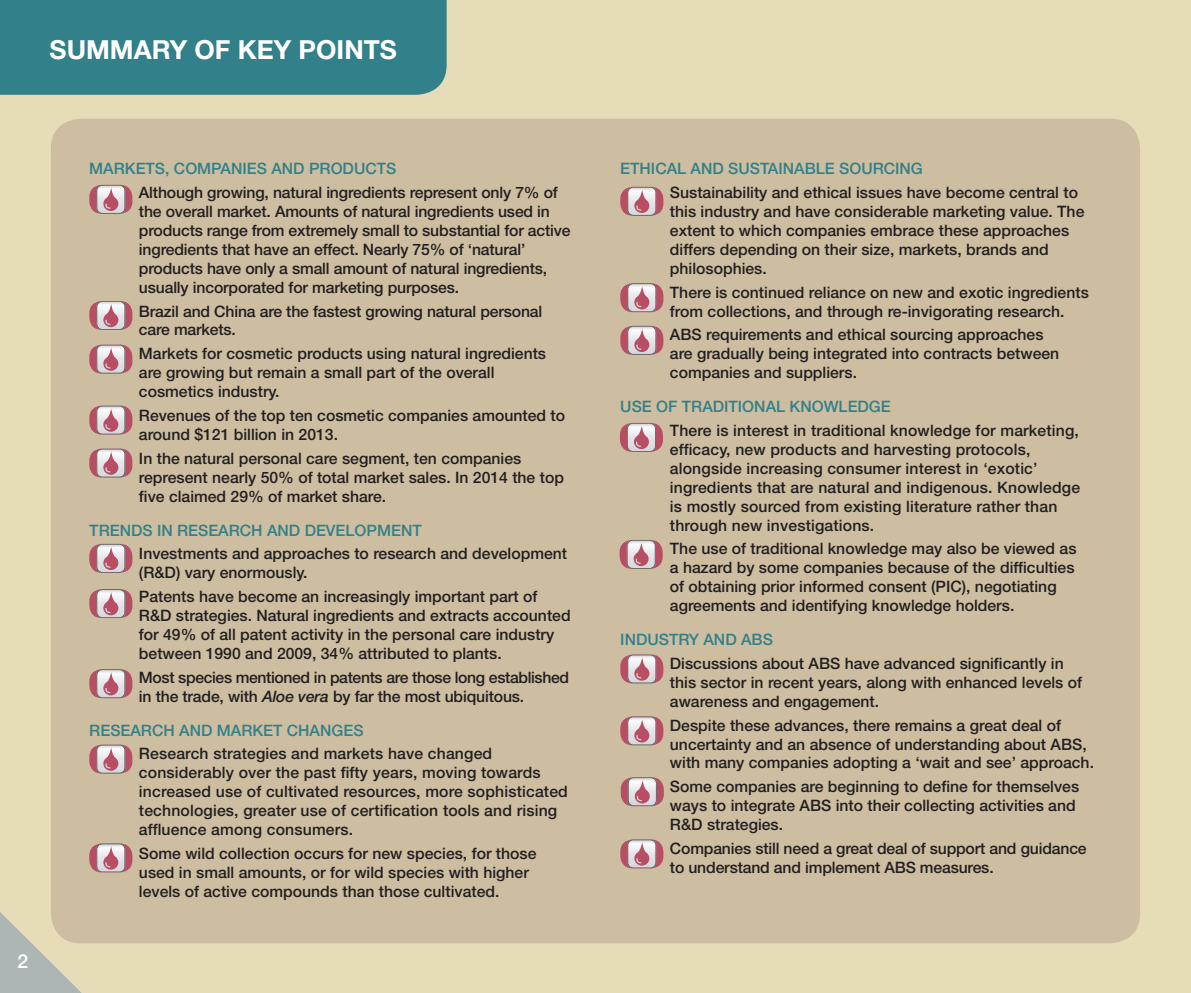
<style>
.page{position:relative;width:1191px;height:993px;background:#fff}
.page>*{position:absolute;margin:0;border:0;box-sizing:border-box;transform-origin:0 0}
.t1{font:700 26.25px "Helvetica Neue LT Std";color:#fff}
.t2{font:500 19.25px "Helvetica Neue LT Std";color:#fff}
.t3{font:500 15.75px/18.9px "Helvetica Neue LT Std";color:#231f20}
.t4{font:500 15.75px "Helvetica Neue LT Std";color:#328089}
.t5{font:500 15.75px/18.9px "Helvetica Neue LT Std";letter-spacing:-.025em;color:#231f20}
.s1{font-style:italic}
</style>
<div class="page">
<div style="left:0;top:0;width:1191px;height:992px;background:#e7dcb8"></div>
<div style="left:51px;top:119px;width:1089px;height:824px;background:#cdbea1;border-radius:30px"></div>
<div style="left:89px;top:185px;width:43px;height:29px;background:#b84e63;border-radius:12px"></div>
<svg style="left:96px;top:185px;width:29px;height:29px"></svg>
<svg style="left:97px;top:185px;width:28px;height:28px"></svg>
<svg style="left:97px;top:186px;width:27px;height:27px"></svg>
<div style="left:89px;top:301px;width:43px;height:29px;background:#b84e63;border-radius:12px"></div>
<svg style="left:96px;top:301px;width:29px;height:29px"></svg>
<svg style="left:97px;top:301px;width:28px;height:28px"></svg>
<svg style="left:97px;top:302px;width:27px;height:27px"></svg>
<div style="left:89px;top:344px;width:43px;height:29px;background:#b84e63;border-radius:12px"></div>
<svg style="left:96px;top:344px;width:29px;height:29px"></svg>
<svg style="left:97px;top:345px;width:28px;height:28px"></svg>
<svg style="left:97px;top:345px;width:27px;height:27px"></svg>
<div style="left:89px;top:405px;width:43px;height:29px;background:#b84e63;border-radius:12px"></div>
<svg style="left:96px;top:405px;width:29px;height:29px"></svg>
<svg style="left:97px;top:406px;width:28px;height:28px"></svg>
<svg style="left:97px;top:406px;width:27px;height:27px"></svg>
<div style="left:89px;top:448px;width:43px;height:29px;background:#b84e63;border-radius:12px"></div>
<svg style="left:96px;top:448px;width:29px;height:29px"></svg>
<svg style="left:97px;top:449px;width:28px;height:28px"></svg>
<svg style="left:97px;top:449px;width:27px;height:27px"></svg>
<div style="left:89px;top:543px;width:43px;height:29px;background:#b84e63;border-radius:12px"></div>
<svg style="left:96px;top:543px;width:29px;height:29px"></svg>
<svg style="left:97px;top:544px;width:28px;height:28px"></svg>
<svg style="left:97px;top:544px;width:27px;height:27px"></svg>
<div style="left:89px;top:589px;width:43px;height:29px;background:#b84e63;border-radius:12px"></div>
<svg style="left:96px;top:589px;width:29px;height:29px"></svg>
<svg style="left:97px;top:589px;width:28px;height:28px"></svg>
<svg style="left:97px;top:589px;width:27px;height:28px"></svg>
<div style="left:89px;top:669px;width:43px;height:29px;background:#b84e63;border-radius:12px"></div>
<svg style="left:96px;top:669px;width:29px;height:29px"></svg>
<svg style="left:97px;top:669px;width:28px;height:28px"></svg>
<svg style="left:97px;top:669px;width:27px;height:28px"></svg>
<div style="left:89px;top:744px;width:43px;height:29px;background:#b84e63;border-radius:12px"></div>
<svg style="left:96px;top:744px;width:29px;height:29px"></svg>
<svg style="left:97px;top:744px;width:28px;height:28px"></svg>
<svg style="left:97px;top:745px;width:27px;height:27px"></svg>
<div style="left:89px;top:843px;width:43px;height:29px;background:#b84e63;border-radius:12px"></div>
<svg style="left:96px;top:843px;width:29px;height:29px"></svg>
<svg style="left:97px;top:843px;width:28px;height:28px"></svg>
<svg style="left:97px;top:844px;width:27px;height:27px"></svg>
<div style="left:620px;top:187px;width:43px;height:29px;background:#b84e63;border-radius:12px"></div>
<svg style="left:627px;top:187px;width:29px;height:29px"></svg>
<svg style="left:628px;top:187px;width:28px;height:28px"></svg>
<svg style="left:628px;top:187px;width:27px;height:28px"></svg>
<div style="left:620px;top:283px;width:43px;height:29px;background:#b84e63;border-radius:12px"></div>
<svg style="left:627px;top:283px;width:29px;height:29px"></svg>
<svg style="left:628px;top:283px;width:28px;height:28px"></svg>
<svg style="left:628px;top:284px;width:27px;height:27px"></svg>
<div style="left:620px;top:326px;width:43px;height:28px;background:#b84e63;border-radius:12px"></div>
<svg style="left:627px;top:326px;width:29px;height:28px"></svg>
<svg style="left:628px;top:326px;width:28px;height:28px"></svg>
<svg style="left:628px;top:326px;width:27px;height:28px"></svg>
<div style="left:620px;top:423px;width:43px;height:28px;background:#b84e63;border-radius:12px"></div>
<svg style="left:627px;top:423px;width:29px;height:28px"></svg>
<svg style="left:628px;top:423px;width:27px;height:28px"></svg>
<svg style="left:619px;top:539px;width:43px;height:29px"></svg>
<svg style="left:626px;top:539px;width:29px;height:29px"></svg>
<svg style="left:627px;top:540px;width:28px;height:28px"></svg>
<div style="left:620px;top:654px;width:43px;height:29px;background:#b84e63;border-radius:12px"></div>
<svg style="left:627px;top:654px;width:29px;height:29px"></svg>
<svg style="left:628px;top:654px;width:28px;height:28px"></svg>
<svg style="left:628px;top:655px;width:27px;height:27px"></svg>
<div style="left:620px;top:716px;width:43px;height:29px;background:#b84e63;border-radius:12px"></div>
<svg style="left:627px;top:716px;width:29px;height:29px"></svg>
<svg style="left:628px;top:716px;width:28px;height:28px"></svg>
<svg style="left:628px;top:717px;width:27px;height:27px"></svg>
<div style="left:621px;top:777px;width:43px;height:28px;background:#b84e63;border-radius:12px"></div>
<svg style="left:628px;top:777px;width:28px;height:28px"></svg>
<div style="left:620px;top:839px;width:43px;height:29px;background:#b84e63;border-radius:12px"></div>
<svg style="left:627px;top:839px;width:29px;height:29px"></svg>
<svg style="left:628px;top:839px;width:28px;height:28px"></svg>
<svg style="left:628px;top:840px;width:27px;height:27px"></svg>
<div style="left:0;top:0;width:446px;height:95px;background:#328089"></div>
<svg style="left:0;top:912px;width:97px;height:80px"></svg>
<h1 class="t1" style="left:50px;top:34px;width:349px">SUMMARY OF KEY POINTS</h1>
<p class="t2" style="left:18px;top:949px;width:12px">2</p>
<p class="t4" style="left:89px;top:159px;width:308px">MARKETS, COMPANIES AND PRODUCTS</p>
<p class="t3" style="left:139px;top:183px;width:433px">Although growing, natural ingredients represent only 7% of the overall market. Amounts of natural ingredients used in products range from extremely small to substantial for active ingredients that have an effect. Nearly 75% of ‘natural’ products have only a small amount of natural ingredients, usually incorporated for marketing purposes.</p>
<p class="t3" style="left:139px;top:301px;width:405px">Brazil and China are the fastest growing natural personal care markets.</p>
<p class="t3" style="left:139px;top:344px;width:409px">Markets for cosmetic products using natural ingredients are growing but remain a small part of the overall cosmetics industry.</p>
<p class="t3" style="left:139px;top:406px;width:427px">Revenues of the top ten cosmetic companies amounted to around $121 billion in 2013.</p>
<p class="t3" style="left:139px;top:448px;width:426px">In the natural personal care segment, ten companies represent nearly 50% of total market sales. In 2014 the top five claimed 29% of market share.</p>
<p class="t4" style="left:89px;top:520px;width:334px">TRENDS IN RESEARCH AND DEVELOPMENT</p>
<p class="t3" style="left:139px;top:544px;width:430px">Investments and approaches to research and development (R&amp;D) vary enormously.</p>
<p class="t3" style="left:139px;top:586px;width:433px">Patents have become an increasingly important part of R&amp;D strategies. Natural ingredients and extracts accounted for 49% of all patent activity in the personal care industry between 1990 and 2009, 34% attributed to plants.</p>
<p class="t5" style="left:139px;top:667px;width:432px">Most species mentioned in patents are those long established in the trade, with <span class="s1">Aloe vera</span> by far the most ubiquitous.</p>
<p class="t4" style="left:89px;top:720px;width:276px">RESEARCH AND MARKET CHANGES</p>
<p class="t3" style="left:139px;top:744px;width:430px">Research strategies and markets have changed considerably over the past fifty years, moving towards increased use of cultivated resources, more sophisticated technologies, greater use of certification tools and rising affluence among consumers.</p>
<p class="t3" style="left:139px;top:843px;width:399px">Some wild collection occurs for new species, for those used in small amounts, or for wild species with higher levels of active compounds than those cultivated.</p>
<p class="t4" style="left:620px;top:159px;width:304px">ETHICAL AND SUSTAINABLE SOURCING</p>
<p class="t3" style="left:670px;top:183px;width:416px">Sustainability and ethical issues have become central to this industry and have considerable marketing value. The extent to which companies embrace these approaches differs depending on their size, markets, brands and philosophies.</p>
<p class="t3" style="left:670px;top:282px;width:420px">There is continued reliance on new and exotic ingredients from collections, and through re-invigorating research.</p>
<p class="t3" style="left:670px;top:325px;width:391px">ABS requirements and ethical sourcing approaches are gradually being integrated into contracts between companies and suppliers.</p>
<p class="t4" style="left:620px;top:397px;width:272px">USE OF TRADITIONAL KNOWLEDGE</p>
<p class="t3" style="left:670px;top:420px;width:412px">There is interest in traditional knowledge for marketing, efficacy, new products and harvesting protocols, alongside increasing consumer interest in ‘exotic’ ingredients that are natural and indigenous. Knowledge is mostly sourced from existing literature rather than through new investigations.</p>
<p class="t3" style="left:670px;top:539px;width:408px">The use of traditional knowledge may also be viewed as a hazard by some companies because of the difficulties of obtaining prior informed consent (PIC), negotiating agreements and identifying knowledge holders.</p>
<p class="t4" style="left:620px;top:629px;width:154px">INDUSTRY AND ABS</p>
<p class="t3" style="left:670px;top:653px;width:414px">Discussions about ABS have advanced significantly in this sector in recent years, along with enhanced levels of awareness and engagement.</p>
<p class="t3" style="left:670px;top:715px;width:425px">Despite these advances, there remains a great deal of uncertainty and an absence of understanding about ABS, with many companies adopting a ‘wait and see’ approach.</p>
<p class="t3" style="left:670px;top:776px;width:411px">Some companies are beginning to define for themselves ways to integrate ABS into their collecting activities and<br>R&amp;D strategies.</p>
<p class="t3" style="left:670px;top:838px;width:418px">Companies still need a great deal of support and guidance to understand and implement ABS measures.</p>
</div>
